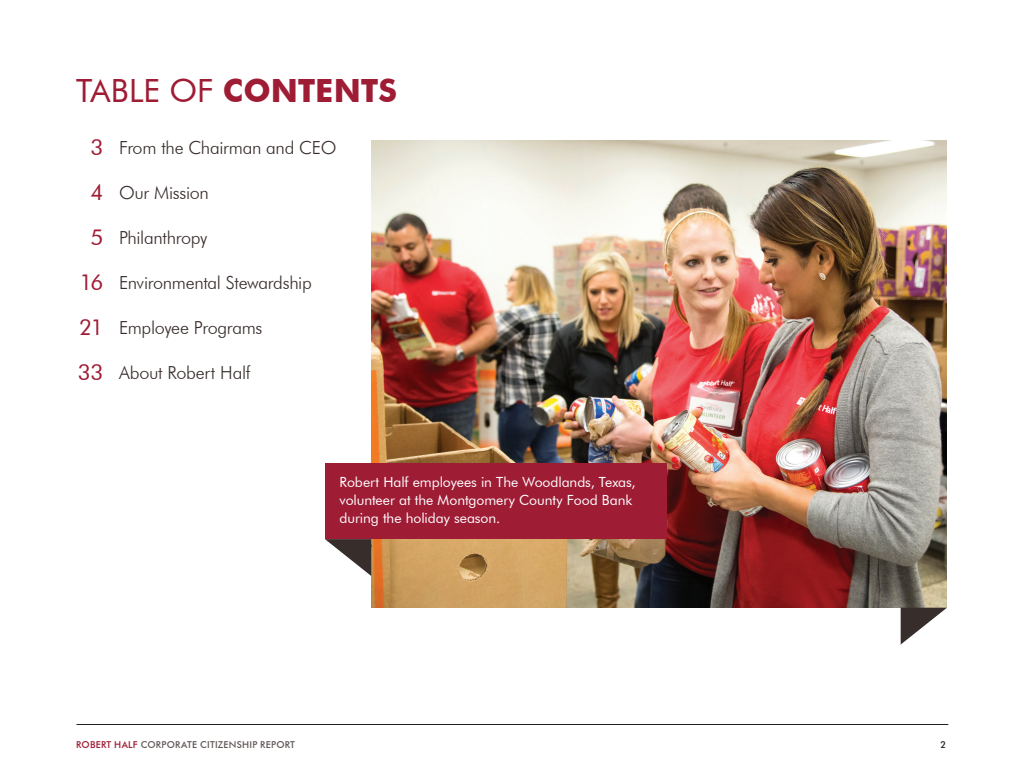
<style>
.page{position:relative;width:1024px;height:768px;background:#fff}
.page>*{position:absolute;margin:0;border:0;box-sizing:border-box;transform-origin:0 0}
.t1{font:700 32px "Futura BT";color:#9f1c35}
.t2{font:22px/45px "Futura BT";color:#9f1c35;text-align:center}
.t3{font:300 18px "Futura BT";letter-spacing:-.02em;color:#372d2b}
.t4{font:14px/18px "Futura BT";letter-spacing:-.005em;color:#fff}
.t5{font:500 9.5px "Futura BT";letter-spacing:.02em;color:#605856}
.t6{font:500 9.5px "Futura BT";color:#231f20}
.s1{font-weight:400}
.s2{color:#9f1c35}
</style>
<div class="page">
<hr style="left:76px;top:724px;width:872px;height:1px;background:#231f20">
<img style="left:371px;top:141px;width:576px;height:467px">
<svg style="left:901px;top:608px;width:46px;height:37px"></svg>
<div style="left:325px;top:463px;width:341px;height:76px;background:#9f1c35"></div>
<svg style="left:325px;top:539px;width:46px;height:37px"></svg>
<h1 class="t1" style="left:76px;top:71px;width:323px"><span class="s1">TABLE OF</span> CONTENTS</h1>
<p class="t3" style="left:119px;top:136px;width:219px">From the Chairman and CEO</p>
<p class="t3" style="left:119px;top:181px;width:91px">Our Mission</p>
<p class="t3" style="left:119px;top:226px;width:90px">Philanthropy</p>
<p class="t3" style="left:119px;top:271px;width:194px">Environmental Stewardship</p>
<p class="t3" style="left:119px;top:316px;width:145px">Employee Programs</p>
<p class="t3" style="left:119px;top:361px;width:133px">About Robert Half</p>
<h2 class="t2" style="left:78px;top:124px;width:27px">3<br>4<br>5<br>16<br>21<br>33</h2>
<p class="t4" style="left:340px;top:473px;width:298px">Robert Half employees in The Woodlands, Texas, volunteer at the Montgomery County Food Bank during the holiday season.</p>
<p class="t5" style="left:76px;top:739px;width:220px"><span class="s2">ROBERT HALF</span> CORPORATE CITIZENSHIP REPORT</p>
<p class="t6" style="left:940px;top:739px;width:7px">2</p>
</div>
